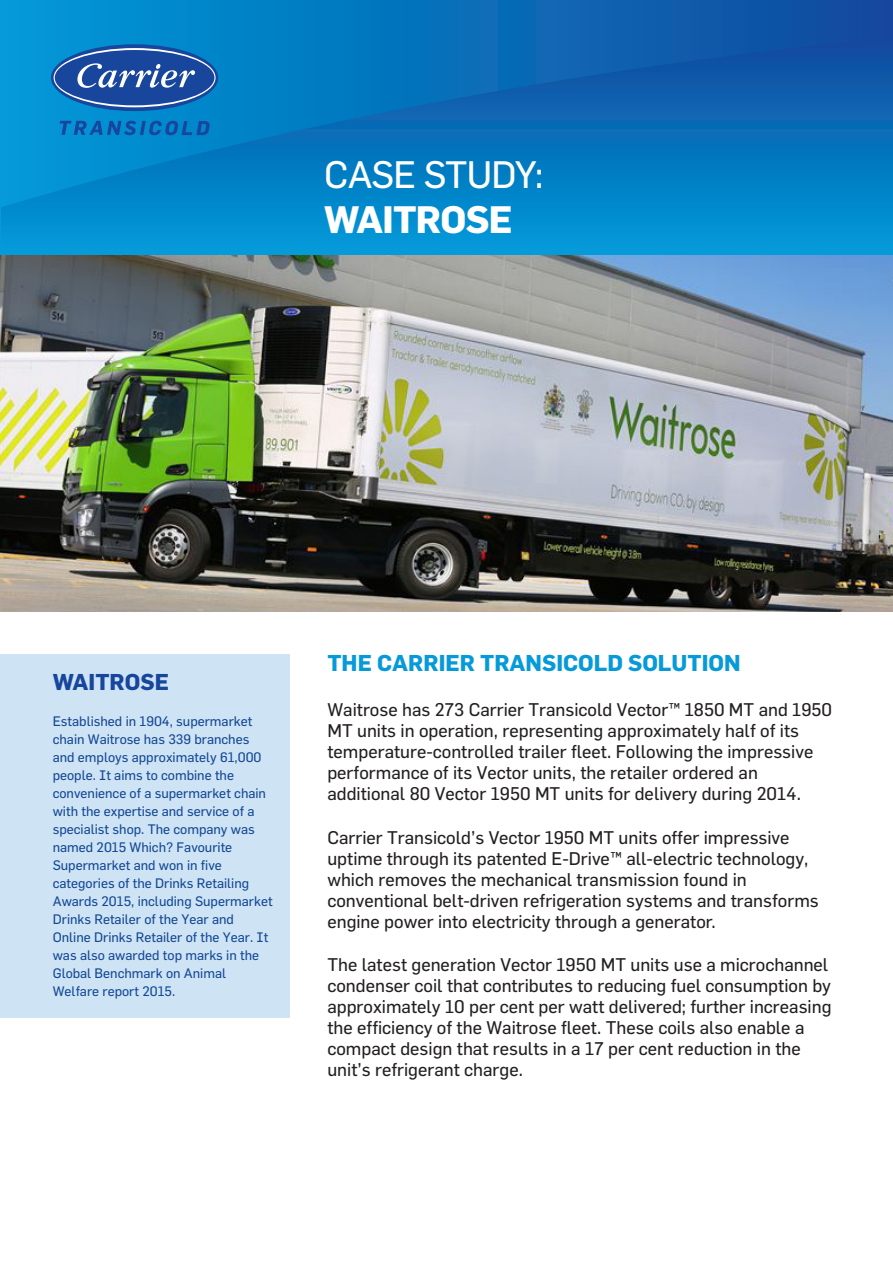
<style>
.page{position:relative;width:893px;height:1263px;background:#fff}
.page>*{position:absolute;margin:0;border:0;box-sizing:border-box;transform-origin:0 0}
.t1{font:37.5px/45px "Flama Basic";letter-spacing:-.02em;color:#fff}
.t2{font:700 22.5px "Flama";color:#069ad9}
.t3{font:700 22.5px "Flama";color:#18469d}
.t4{font:18px/21px "Flama Basic";color:#231f20}
.t5{font:13.5px/18px "Flama Basic";color:#154893}
.s1{font-family:"Flama";font-weight:700}
.s2{color:#154995}
</style>
<div class="page">
<div style="left:0;top:0;width:893px;height:273px;background:linear-gradient(to right,#0099d8,#13489c)"></div>
<svg style="left:1px;top:38px;width:892px;height:218px;background:#057dc3"></svg>
<svg style="left:51px;top:44px;width:167px;height:67px"></svg>
<svg style="left:54px;top:48px;width:162px;height:59px;background:#366ab1"></svg>
<svg style="left:60px;top:121px;width:150px;height:14px;background:#0b6db9"></svg>
<div style="left:0;top:654px;width:289px;height:363px;background:#cee4f5"></div>
<img style="left:0;top:256px;width:893px;height:356px">
<p class="t1" style="left:324px;top:151px;width:221px">CASE STUDY:<br><span class="s1">WAITROSE</span></p>
<p class="t3" style="left:53px;top:665px;width:118px">WAITROSE</p>
<p class="t5" style="left:53px;top:712px;width:221px">Established in 1904, supermarket chain Waitrose has 339 branches and employs approximately 61,000 people. It aims to combine the convenience of a supermarket chain with the expertise and service of a specialist shop. The company was named 2015 Which? Favourite<br>Supermarket and won in five categories of the Drinks Retailing<br>Awards 2015, including Supermarket<br>Drinks Retailer of the Year and<br>Online Drinks Retailer of <span class="s2">the Year. It was also awarded top marks in the<br>Global Benchmark on Animal<br>Welfare report 2015.</span></p>
<p class="t2" style="left:327px;top:647px;width:415px">THE CARRIER TRANSICOLD SOLUTION</p>
<p class="t4" style="left:327px;top:699px;width:506px">Waitrose has 273 Carrier Transicold Vector™ 1850 MT and 1950<br>MT units in operation, representing approximately half of its temperature-controlled trailer fleet. Following the impressive performance of its Vector units, the retailer ordered an additional 80 Vector 1950 MT units for delivery during 2014.</p>
<p class="t4" style="left:327px;top:826px;width:493px">Carrier Transicold’s Vector 1950 MT units offer impressive uptime through its patented E-Drive™ all-electric technology, which removes the mechanical transmission found in conventional belt-driven refrigeration systems and transforms engine power into electricity through a generator.</p>
<p class="t4" style="left:327px;top:954px;width:506px">The latest generation Vector 1950 MT units use a microchannel condenser coil that contributes to reducing fuel consumption by approximately 10 per cent per watt delivered; further increasing the efficiency of the Waitrose fleet. These coils also enable a compact design that results in a 17 per cent reduction in the unit’s refrigerant charge.</p>
</div>
